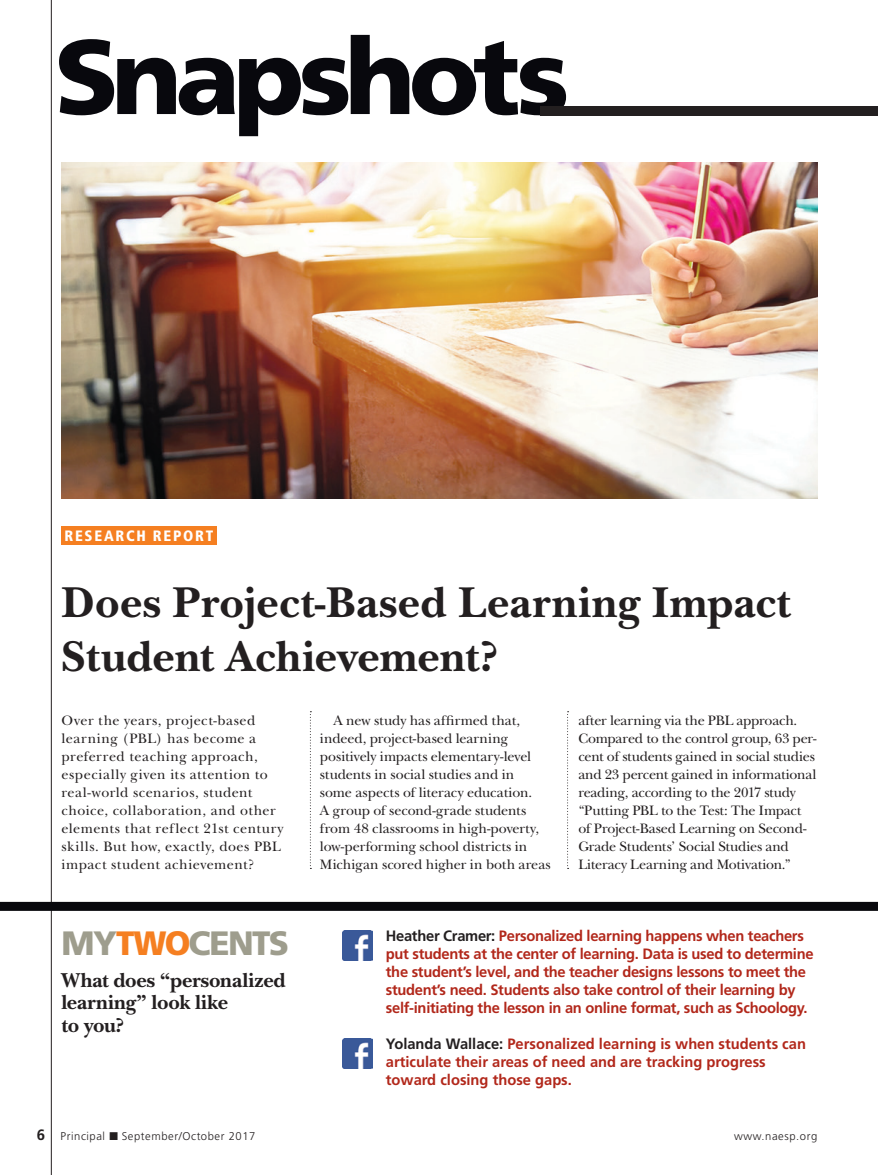
<style>
.page{position:relative;width:878px;height:1175px;background:#fff}
.page>*{position:absolute;margin:0;border:0;box-sizing:border-box;transform-origin:0 0}
.t1{font:900 105.45px "Frutiger";letter-spacing:-.06em;color:#08080d}
.t2{font:700 45px/54px "New Baskerville";color:#231f20}
.t3{font:900 33.75px "Frutiger";letter-spacing:-.05em;color:#9e9d8d}
.t4{font:700 21px/22.5px "New Baskerville";letter-spacing:-.015em;color:#231f20}
.t5{font:700 15px/18px "Frutiger";letter-spacing:-.02em;color:#b2281b}
.t6{font:700 15px/18px "Frutiger";color:#b2281b}
.t7{font:900 condensed 15px "Frutiger";letter-spacing:.115em;color:#fff}
.t8{font:14.25px/18px "New Baskerville";letter-spacing:-.015em;color:#231f20}
.t9{font:14.25px/18px "New Baskerville";letter-spacing:.005em;color:#231f20}
.t10{font:14.25px/18px "New Baskerville";letter-spacing:.035em;color:#231f20}
.t11{font:300 11.25px "Frutiger";letter-spacing:.05em;color:#231f20}
.s1{color:#f57f21}
.s2{color:#231f20}
.s3{font-weight:700;font-size:15px}
</style>
<div class="page">
<div style="left:540px;top:106px;width:338px;height:9px;background:#231f20"></div>
<hr style="left:51px;top:0;width:1px;height:1174px;background:#231f20">
<div style="left:0;top:902px;width:878px;height:8px;background:#08080d"></div>
<svg style="left:567px;top:711px;width:1px;height:158px"></svg>
<svg style="left:310px;top:711px;width:1px;height:158px"></svg>
<div style="left:62px;top:526px;width:155px;height:18px;background:#f57f21"></div>
<img style="left:62px;top:162px;width:755px;height:337px">
<img style="left:342px;top:930px;width:30px;height:30px">
<img style="left:342px;top:1038px;width:30px;height:30px">
<h1 class="t1" style="left:54px;top:13px;width:516px">Snapshots</h1>
<p class="t7" style="left:64px;top:527px;width:150px">RESEARCH REPORT</p>
<h2 class="t2" style="left:62px;top:575px;width:731px">Does Project-Based Learning Impact<br>Student Achievement?</h2>
<p class="t10" style="left:62px;top:711px;width:223px">Over the years, project-based learning (PBL) has become a preferred teaching approach, especially given its attention to real-world scenarios, student choice, collaboration, and other elements that reflect 21st century skills. But how, exactly, does PBL impact student achievement?</p>
<p class="t9" style="left:320px;top:711px;width:232px;text-indent:13px">A new study has affirmed that, indeed, project-based learning positively impacts elementary-level students in social studies and in<br>some aspects of literacy education.<br>A group of second-grade students from 48 classrooms in high-poverty, low-performing school districts in Michigan scored higher in both areas</p>
<p class="t8" style="left:578px;top:711px;width:240px">after learning via the PBL approach.<br>Compared to the control group, 63 per&shy;cent of students gained in social studies and 23 percent gained in informational reading, according to the 2017 study “Putting PBL to the Test: The Impact of Project-Based Learning on Second-Grade Students’ Social Studies and Literacy Learning and Motivation.”</p>
<h3 class="t3" style="left:62px;top:923px;width:229px">MY<span class="s1">TWO</span>CENTS</h3>
<h3 class="t4" style="left:62px;top:968px;width:226px">What does “personalized learning” look like<br>to you?</h3>
<p class="t5" style="left:386px;top:926px;width:429px"><span class="s2">Heather Cramer:</span> Personalized learning happens when teachers put students at the center of learning. Data is used to determine the student’s level, and the teacher designs lessons to meet the student’s need. Students also take control of their learning by self-initiating the lesson in an online format, such as Schoology.</p>
<p class="t6" style="left:386px;top:1034px;width:421px"><span class="s2">Yolanda Wallace:</span> Personalized learning is when students can articulate their areas of need and are tracking progress toward closing those gaps.</p>
<p class="t11" style="left:37px;top:1129px;width:220px"><span class="s3">6</span> Principal ■ September/October 2017</p>
<p class="t11" style="left:734px;top:1129px;width:85px">www.naesp.org</p>
</div>
